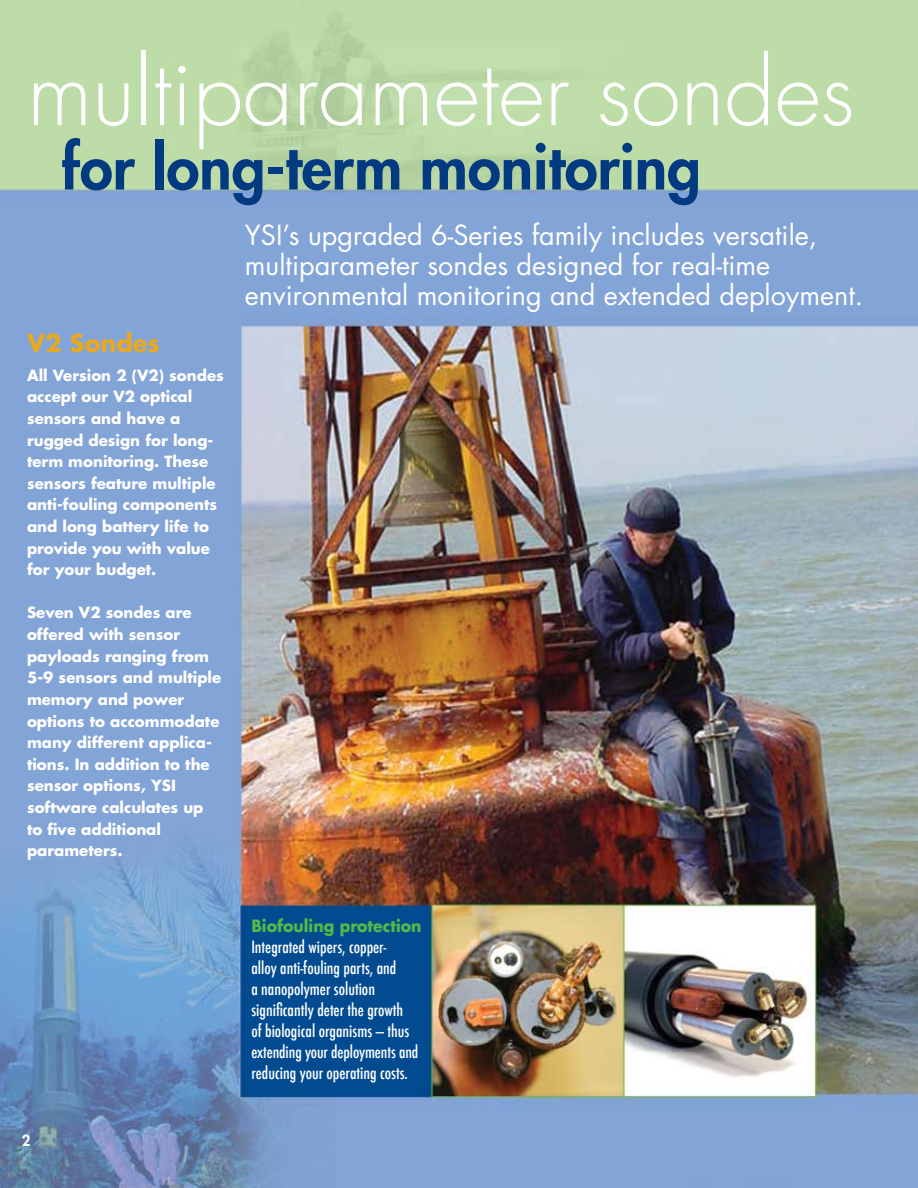
<style>
.page{position:relative;width:918px;height:1188px;background:#fff}
.page>*{position:absolute;margin:0;border:0;box-sizing:border-box;transform-origin:0 0}
.t1{font:300 90px "Futura";color:#fff}
.t2{font:800 60px "Futura";color:#013a81}
.t3{font:27px/30px "Futura";color:#fff}
.t4{font:700 24px "Futura";color:#e7a823}
.t5{font:500 condensed 16.5px/21px "Futura";color:#fff}
.t6{font:700 16.5px "Futura";color:#54b948;scale:.95 1}
.t7{font:700 15px/21.6px "Futura";color:#fff}
.t8{font:800 15px "Futura";color:#fff}
</style>
<div class="page">
<img style="left:0;top:0;width:918px;height:1188px">
<h1 class="t1" style="left:27px;top:35px;width:829px">multiparameter sondes</h1>
<h2 class="t2" style="left:62px;top:129px;width:641px">for long-term monitoring</h2>
<h3 class="t3" style="left:245px;top:220px;width:620px">YSI’s upgraded 6-Series family includes versatile, multiparameter sondes designed for real-time environmental monitoring and extended deployment.</h3>
<h3 class="t4" style="left:27px;top:326px;width:134px">V2 Sondes</h3>
<p class="t7" style="left:27px;top:364px;width:198px">All Version 2 (V2) sondes accept our V2 optical sensors and have a rugged design for long&shy;term monitoring. These sensors feature multiple anti-fouling components and long battery life to provide you with value for your budget.</p>
<p class="t7" style="left:27px;top:602px;width:196px">Seven V2 sondes are offered with sensor payloads ranging from<br>5-9 sensors and multiple memory and power options to accommodate many different applica&shy;tions. In addition to the sensor options, YSI software calculates up to five additional parameters.</p>
<p class="t8" style="left:22px;top:1131px;width:10px">2</p>
<p class="t6" style="left:251px;top:914px;width:181px">Biofouling protection</p>
<p class="t5" style="left:251px;top:936px;width:168px">Integrated wipers, copper-<br>alloy anti-fouling parts, and<br>a nanopolymer solution significantly deter the growth<br>of biological organisms — thus extending your deployments and reducing your operating costs.</p>
</div>
